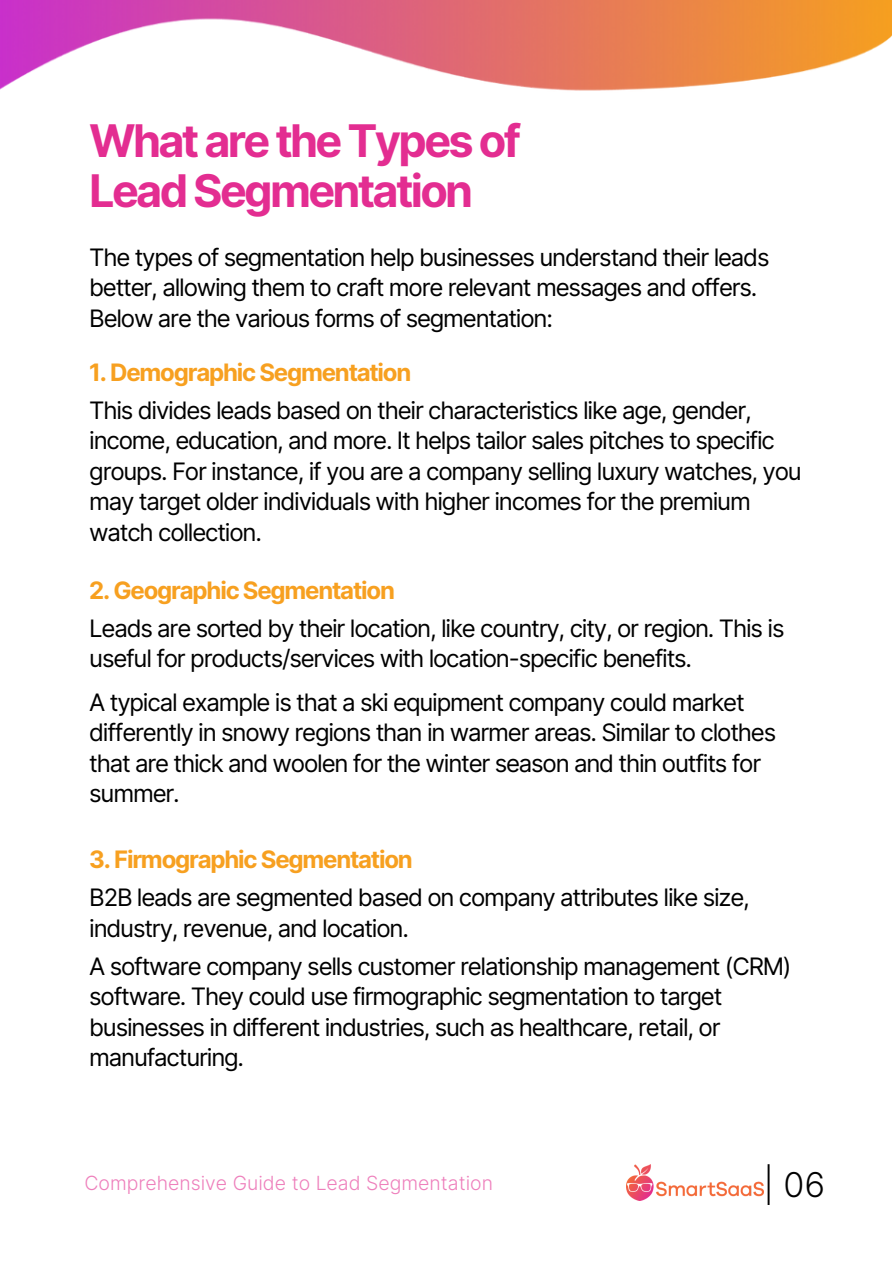
<style>
.page{position:relative;width:893px;height:1264px;background:#fff}
.page>*{position:absolute;margin:0;border:0;box-sizing:border-box;transform-origin:0 0}
.t1{font:700 45px "Inter";letter-spacing:-.06em;color:#e32d91}
.t2{font:300 34.05px "Inter";color:#000}
.t3{font:24px/30.3px "Inter";letter-spacing:-.05em;color:#000}
.t4{font:700 24px "Inter";letter-spacing:-.05em;color:#f7a020}
.t5{font:300 19.5px "Inter";color:#ee80bc}
</style>
<div class="page">
<img style="left:626px;top:1164px;width:137px;height:36px">
<img style="left:0;top:1px;width:891px;height:90px">
<p class="t1" style="left:89px;top:114px;width:433px">What are the Types of</p>
<p class="t1" style="left:89px;top:163px;width:385px">Lead Segmentation</p>
<p class="t3" style="left:89px;top:242px;width:681px">The types of segmentation help businesses understand their leads better, allowing them to craft more relevant messages and offers.<br>Below are the various forms of segmentation:</p>
<p class="t4" style="left:89px;top:358px;width:323px">1. Demographic Segmentation</p>
<p class="t3" style="left:89px;top:395px;width:714px">This divides leads based on their characteristics like age, gender, income, education, and more. It helps tailor sales pitches to specific groups. For instance, if you are a company selling luxury watches, you may target older individuals with higher incomes for the premium watch collection.</p>
<p class="t4" style="left:89px;top:575px;width:307px">2. Geographic Segmentation</p>
<p class="t3" style="left:89px;top:613px;width:696px">Leads are sorted by their location, like country, city, or region. This is useful for products/services with location-specific benefits.</p>
<p class="t3" style="left:89px;top:687px;width:688px">A typical example is that a ski equipment company could market differently in snowy regions than in warmer areas. Similar to clothes that are thick and woolen for the winter season and thin outfits for summer.</p>
<p class="t4" style="left:89px;top:845px;width:325px">3. Firmographic Segmentation</p>
<p class="t3" style="left:89px;top:882px;width:662px">B2B leads are segmented based on company attributes like size, industry, revenue, and location.</p>
<p class="t3" style="left:89px;top:950px;width:703px">A software company sells customer relationship management (CRM) software. They could use firmographic segmentation to target businesses in different industries, such as healthcare, retail, or manufacturing.</p>
<p class="t5" style="left:84px;top:1171px;width:410px">Comprehensive Guide to Lead Segmentation</p>
<p class="t2" style="left:763px;top:1163px;width:63px">| 06</p>
</div>
